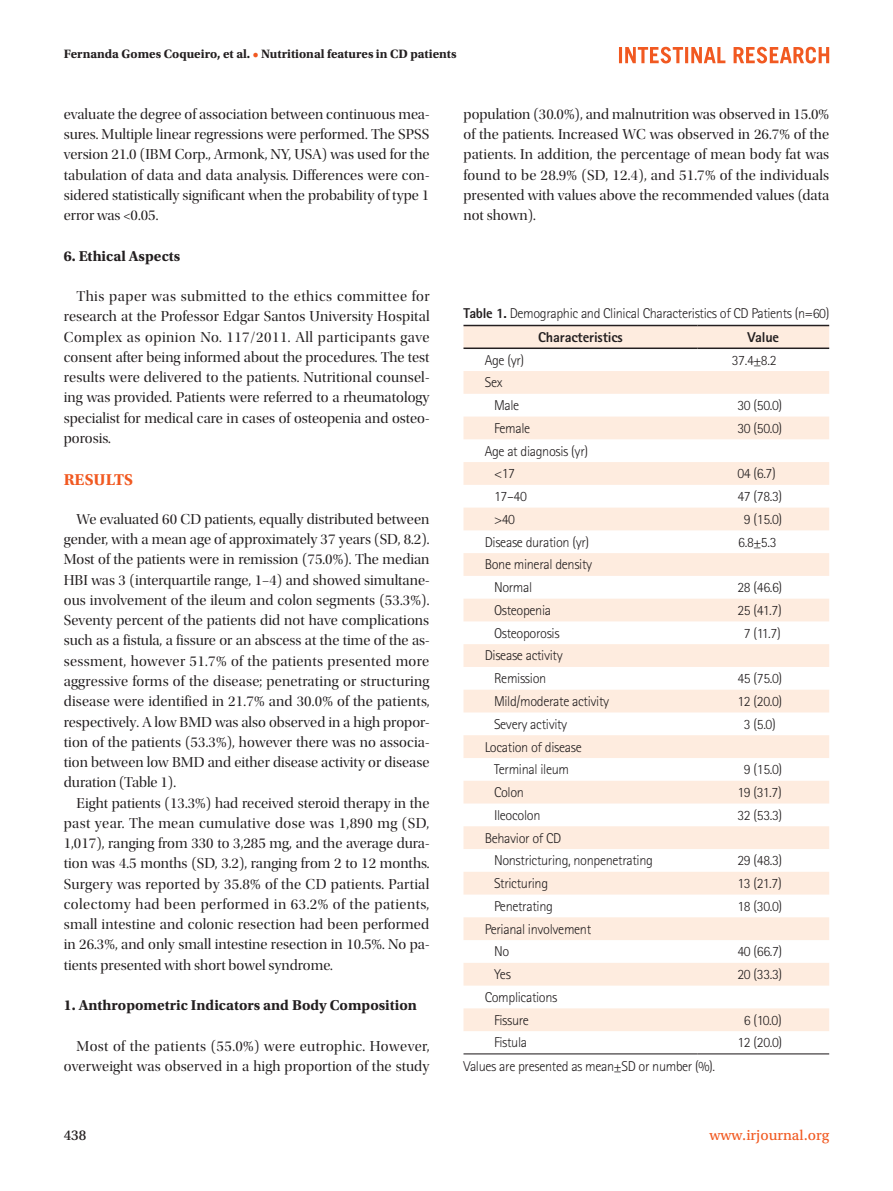
<style>
.page{position:relative;width:893px;height:1191px;background:#fff}
.page>*{position:absolute;margin:0;border:0;box-sizing:border-box;transform-origin:0 0}
.영문-서론{font:700 16.5px "Utopia Std";color:#f15921}
.영문본문{font:15px/20.2px "Utopia Std Disp";color:#231f20;text-align:justify}
.영문-서론1{font:700 15px "Utopia Std";color:#231f20}
.t1{font:15px "Utopia Std Capt";color:#f15921}
.t2{font:15px "Utopia Std Capt";color:#231f20}
.영문-표{font:300 14.25px "Rotis Sans Serif Std";letter-spacing:-.025em;color:#231f20}
.표제목{font:300 14.25px "Rotis Sans Serif Std";letter-spacing:-.025em;color:#231f20}
.표-line{font:800 14.25px "Rotis Sans Serif Std";letter-spacing:-.01em;color:#231f20}
.t3{font:700 12.75px "Utopia Std";color:#231f20}
.s1{color:#f15921}
.s2{font-weight:800}
</style>
<div class="page">
<svg style="left:619px;top:47px;width:210px;height:16px"></svg>
<svg style="left:463px;top:326px;width:366px;height:705px;fill:#feefe4"></svg>
<hr style="left:463px;top:325px;width:234px;height:1px;background:#231f20">
<hr style="left:697px;top:325px;width:132px;height:1px;background:#231f20">
<hr style="left:463px;top:347px;width:234px;height:2px;background:#231f20">
<hr style="left:697px;top:347px;width:132px;height:2px;background:#231f20">
<hr style="left:463px;top:1053px;width:234px;height:1px;background:#231f20">
<hr style="left:697px;top:1053px;width:132px;height:1px;background:#231f20">
<p class="t3" style="left:64px;top:47px;width:394px">Fernanda Gomes Coqueiro, et al. <span class="s1">•</span> Nutritional features in CD patients</p>
<p class="영문본문" style="left:64px;top:104px;width:367px">evaluate the degree of association between continuous mea&shy;sures. Multiple linear regressions were performed. The SPSS version 21.0 (IBM Corp., Armonk, NY, USA) was used for the tabulation of data and data analysis. Differences were con&shy;sidered statistically significant when the probability of type 1 error was &lt;0.05.</p>
<p class="영문-서론1" style="left:64px;top:247px;width:118px">6. Ethical Aspects</p>
<p class="영문본문" style="left:64px;top:286px;width:367px;text-indent:13px">This paper was submitted to the ethics committee for research at the Professor Edgar Santos University Hospital Complex as opinion No. 117/2011. All participants gave consent after being informed about the procedures. The test results were delivered to the patients. Nutritional counsel&shy;ing was provided. Patients were referred to a rheumatology specialist for medical care in cases of osteopenia and osteo&shy;porosis.</p>
<p class="영문-서론" style="left:64px;top:470px;width:71px">RESULTS</p>
<p class="영문본문" style="left:64px;top:509px;width:367px;text-indent:13px">We evaluated 60 CD patients, equally distributed between gender, with a mean age of approximately 37 years (SD, 8.2).<br>Most of the patients were in remission (75.0%). The median HBI was 3 (interquartile range, 1−4) and showed simultane&shy;ous involvement of the ileum and colon segments (53.3%).<br>Seventy percent of the patients did not have complications such as a fistula, a fissure or an abscess at the time of the as&shy;sessment, however 51.7% of the patients presented more aggressive forms of the disease; penetrating or structuring disease were identified in 21.7% and 30.0% of the patients, respectively. A low BMD was also observed in a high propor&shy;tion of the patients (53.3%), however there was no associa&shy;tion between low BMD and either disease activity or disease duration (Table 1).</p>
<p class="영문본문" style="left:64px;top:793px;width:367px;text-indent:13px">Eight patients (13.3%) had received steroid therapy in the past year. The mean cumulative dose was 1,890 mg (SD, 1,017), ranging from 330 to 3,285 mg, and the average dura&shy;tion was 4.5 months (SD, 3.2), ranging from 2 to 12 months.<br>Surgery was reported by 35.8% of the CD patients. Partial colectomy had been performed in 63.2% of the patients, small intestine and colonic resection had been performed in 26.3%, and only small intestine resection in 10.5%. No pa&shy;tients presented with short bowel syndrome.</p>
<p class="영문-서론1" style="left:64px;top:996px;width:355px">1. Anthropometric Indicators and Body Composition</p>
<p class="영문본문" style="left:64px;top:1036px;width:367px;text-align:right">Most of the patients (55.0%) were eutrophic. However, overweight was observed in a high proportion of the study</p>
<p class="영문본문" style="left:463px;top:104px;width:367px">population (30.0%), and malnutrition was observed in 15.0% of the patients. Increased WC was observed in 26.7% of the patients. In addition, the percentage of mean body fat was found to be 28.9% (SD, 12.4), and 51.7% of the individuals presented with values above the recommended values (data not shown).</p>
<p class="표제목" style="left:463px;top:305px;width:367px"><span class="s2">Table 1.</span> Demographic and Clinical Characteristics of CD Patients (n=60)</p>
<p class="표-line" style="left:538px;top:328px;width:86px">Characteristics</p>
<p class="표-line" style="left:747px;top:328px;width:33px">Value</p>
<p class="영문-표" style="left:485px;top:351px;width:41px">Age (yr)</p>
<p class="영문-표" style="left:732px;top:351px;width:46px">37.4±8.2</p>
<p class="영문-표" style="left:485px;top:374px;width:19px">Sex</p>
<p class="영문-표" style="left:494px;top:397px;width:27px">Male</p>
<p class="영문-표" style="left:737px;top:397px;width:46px">30 (50.0)</p>
<p class="영문-표" style="left:494px;top:420px;width:38px">Female</p>
<p class="영문-표" style="left:737px;top:420px;width:46px">30 (50.0)</p>
<p class="영문-표" style="left:485px;top:442px;width:105px">Age at diagnosis (yr)</p>
<p class="영문-표" style="left:494px;top:465px;width:23px">&lt;17</p>
<p class="영문-표" style="left:737px;top:465px;width:40px">04 (6.7)</p>
<p class="영문-표" style="left:494px;top:488px;width:34px">17–40</p>
<p class="영문-표" style="left:737px;top:488px;width:46px">47 (78.3)</p>
<p class="영문-표" style="left:494px;top:511px;width:23px">&gt;40</p>
<p class="영문-표" style="left:744px;top:511px;width:40px">9 (15.0)</p>
<p class="영문-표" style="left:485px;top:533px;width:106px">Disease duration (yr)</p>
<p class="영문-표" style="left:738px;top:533px;width:40px">6.8±5.3</p>
<p class="영문-표" style="left:485px;top:556px;width:109px">Bone mineral density</p>
<p class="영문-표" style="left:494px;top:579px;width:40px">Normal</p>
<p class="영문-표" style="left:737px;top:579px;width:46px">28 (46.6)</p>
<p class="영문-표" style="left:494px;top:602px;width:59px">Osteopenia</p>
<p class="영문-표" style="left:737px;top:602px;width:46px">25 (41.7)</p>
<p class="영문-표" style="left:494px;top:625px;width:67px">Osteoporosis</p>
<p class="영문-표" style="left:744px;top:625px;width:38px">7 (11.7)</p>
<p class="영문-표" style="left:485px;top:647px;width:80px">Disease activity</p>
<p class="영문-표" style="left:494px;top:670px;width:54px">Remission</p>
<p class="영문-표" style="left:737px;top:670px;width:46px">45 (75.0)</p>
<p class="영문-표" style="left:494px;top:693px;width:117px">Mild/moderate activity</p>
<p class="영문-표" style="left:737px;top:693px;width:46px">12 (20.0)</p>
<p class="영문-표" style="left:494px;top:716px;width:75px">Severy activity</p>
<p class="영문-표" style="left:744px;top:716px;width:33px">3 (5.0)</p>
<p class="영문-표" style="left:485px;top:738px;width:98px">Location of disease</p>
<p class="영문-표" style="left:494px;top:761px;width:77px">Terminal ileum</p>
<p class="영문-표" style="left:744px;top:761px;width:40px">9 (15.0)</p>
<p class="영문-표" style="left:494px;top:784px;width:31px">Colon</p>
<p class="영문-표" style="left:737px;top:784px;width:46px">19 (31.7)</p>
<p class="영문-표" style="left:494px;top:807px;width:48px">Ileocolon</p>
<p class="영문-표" style="left:737px;top:807px;width:46px">32 (53.3)</p>
<p class="영문-표" style="left:485px;top:829px;width:78px">Behavior of CD</p>
<p class="영문-표" style="left:494px;top:852px;width:161px">Nonstricturing, nonpenetrating</p>
<p class="영문-표" style="left:737px;top:852px;width:46px">29 (48.3)</p>
<p class="영문-표" style="left:494px;top:875px;width:56px">Stricturing</p>
<p class="영문-표" style="left:737px;top:875px;width:46px">13 (21.7)</p>
<p class="영문-표" style="left:494px;top:898px;width:60px">Penetrating</p>
<p class="영문-표" style="left:737px;top:898px;width:46px">18 (30.0)</p>
<p class="영문-표" style="left:485px;top:920px;width:108px">Perianal involvement</p>
<p class="영문-표" style="left:494px;top:943px;width:17px">No</p>
<p class="영문-표" style="left:737px;top:943px;width:46px">40 (66.7)</p>
<p class="영문-표" style="left:494px;top:966px;width:18px">Yes</p>
<p class="영문-표" style="left:737px;top:966px;width:46px">20 (33.3)</p>
<p class="영문-표" style="left:485px;top:989px;width:74px">Complications</p>
<p class="영문-표" style="left:494px;top:1011px;width:37px">Fissure</p>
<p class="영문-표" style="left:744px;top:1011px;width:39px">6 (10.0)</p>
<p class="영문-표" style="left:494px;top:1034px;width:35px">Fistula</p>
<p class="영문-표" style="left:737px;top:1034px;width:46px">12 (20.0)</p>
<p class="표제목" style="left:463px;top:1057px;width:253px">Values are presented as mean±SD or number (%).</p>
<p class="t2" style="left:64px;top:1126px;width:24px">438</p>
<p class="t1" style="left:710px;top:1126px;width:121px">www.irjournal.org</p>
</div>
